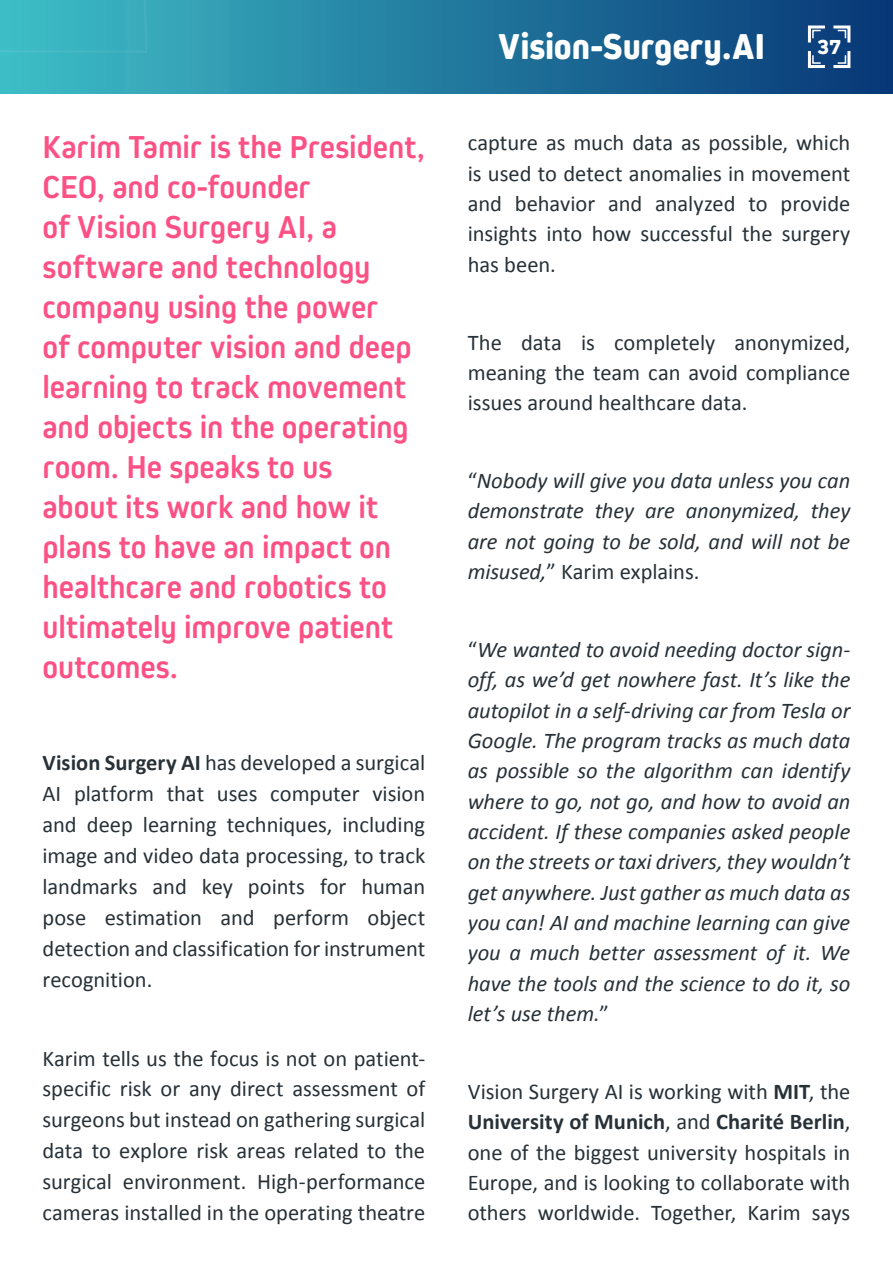
<style>
.page{position:relative;width:893px;height:1263px;background:#fff}
.page>*{position:absolute;margin:0;border:0;box-sizing:border-box;transform-origin:0 0}
.t1{font:800 37.5px "Kiro";letter-spacing:-.005em;color:#fff}
.t2{font:700 33px/40px "Kiro";color:#fc5185}
.t3{font:22.5px/31px "Calibri";color:#273137;text-align:justify}
.t4{font:italic 22.5px/30.3px "Calibri";letter-spacing:-.005em;color:#273137;text-align:justify}
.t5{font:800 22.5px "Kiro";color:#fff}
.s1{font-weight:700}
.s2{font-style:normal}
</style>
<div class="page">
<div style="left:0;top:0;width:893px;height:94px;background:linear-gradient(to right,#3fbfc7,#073676)"></div>
<svg style="left:806px;top:24px;width:46px;height:46px"></svg>
<p class="t2" style="left:43px;top:127px;width:384px">Karim Tamir is the President,<br>CEO, and co-founder<br>of Vision Surgery AI, a software and technology company using the power<br>of computer vision and deep learning to track movement and objects in the operating room. He speaks to us<br>about its work and how it plans to have an impact on healthcare and robotics to ultimately improve patient outcomes.</p>
<p class="t3" style="left:43px;top:746px;width:384px"><span class="s1">Vision Surgery AI</span> has developed a surgical AI platform that uses computer vision and deep learning techniques, including image and video data processing, to track landmarks and key points for human pose estimation and perform object detection and classification for instrument recognition.</p>
<p class="t3" style="left:43px;top:1042px;width:384px">Karim tells us the focus is not on patient&shy;specific risk or any direct assessment of surgeons but instead on gathering surgical data to explore risk areas related to the surgical environment. High-performance cameras installed in the operating theatre</p>
<h1 class="t1" style="left:498px;top:25px;width:269px">Vision-Surgery.AI</h1>
<p class="t5" style="left:817px;top:34px;width:25px">37</p>
<p class="t3" style="left:468px;top:127px;width:384px;line-height:30.3px">capture as much data as possible, which is used to detect anomalies in movement and behavior and analyzed to provide insights into how successful the surgery has been.</p>
<p class="t3" style="left:468px;top:326px;width:384px;line-height:30.3px">The data is completely anonymized, meaning the team can avoid compliance issues around healthcare data.</p>
<p class="t4" style="left:468px;top:464px;width:384px"><span class="s2">“</span>Nobody will give you data unless you can demonstrate they are anonymized, they are not going to be sold, and will not be misused,<span class="s2">” Karim explains.</span></p>
<p class="t4" style="left:468px;top:633px;width:384px"><span class="s2">“</span>We wanted to avoid needing doctor sign&shy;off, as we’d get nowhere fast. It’s like the autopilot in a self-driving car from Tesla or Google. The program tracks as much data as possible so the algorithm can identify where to go, not go, and how to avoid an accident. If these companies asked people on the streets or taxi drivers, they wouldn’t get anywhere. Just gather as much data as you can! AI and machine learning can give you a much better assessment of it. We have the tools and the science to do it, so let’s use them.<span class="s2">”</span></p>
<p class="t3" style="left:468px;top:1075px;width:384px;line-height:30.3px">Vision Surgery AI is working with <span class="s1">MIT</span>, the <span class="s1">University of Munich</span>, and <span class="s1">Charité Berlin</span>, one of the biggest university hospitals in Europe, and is looking to collaborate with others worldwide. Together, Karim says</p>
</div>
